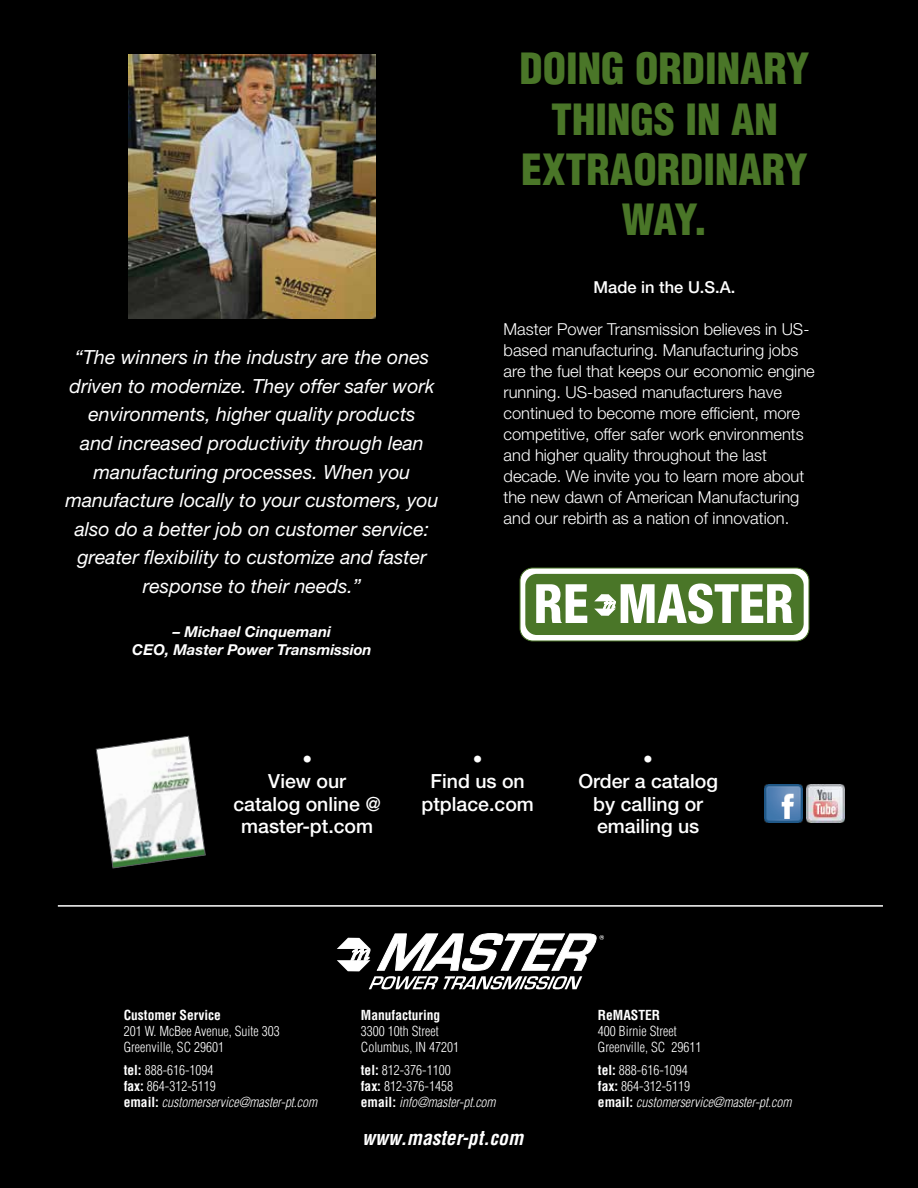
<style>
.page{position:relative;width:918px;height:1188px;background:#000}
.page>*{position:absolute;margin:0;border:0;box-sizing:border-box;transform-origin:0 0}
.t1{font:900 condensed 42px/50.4px "Helvetica LT Std";color:#4a7628;text-align:center}
.t2{font:italic 19.5px/28.5px "Helvetica Neue LT Std";color:#fff;text-align:center}
.t3{font:500 19.5px/22.5px "Helvetica Neue LT Std";color:#fff;text-align:center}
.t4{font:italic 700 condensed 19.5px "Helvetica";color:#fff}
.t5{font:300 16.5px/21px "Helvetica Neue LT Std";color:#fff}
.t6{font:500 16.5px "Helvetica Neue LT Std";color:#fff}
.t7{font:italic 700 15px/18px "Helvetica Neue LT Std";color:#fff;text-align:center}
.t8{font:300 condensed 13.5px/16.2px "Helvetica";color:#fff}
.t9{font:italic 300 condensed 13.5px/16.2px "Helvetica";color:#fff}
.t10{font:700 condensed 13.5px "Helvetica";color:#fff}
.s1{font-weight:700;font-style:normal}
.s2{font-style:normal}
.s3{font-weight:700}
.s4{font-style:italic}
</style>
<div class="page">
<img style="left:129px;top:54px;width:246px;height:264px">
<svg style="left:96px;top:736px;width:110px;height:132px"></svg>
<img style="left:765px;top:785px;width:37px;height:37px">
<img style="left:807px;top:785px;width:37px;height:37px">
<svg style="left:337px;top:933px;width:267px;height:56px"></svg>
<hr style="left:58px;top:905px;width:825px;height:2px;background:#fff">
<div style="left:520px;top:568px;width:289px;height:73px;background:#fff;border-radius:13px"></div>
<div style="left:520px;top:568px;width:289px;height:73px;border:1px solid #4a7628;border-radius:13px"></div>
<div style="left:525px;top:574px;width:279px;height:61px;background:#4a7628;border-radius:11px"></div>
<svg style="left:536px;top:584px;width:51px;height:39px"></svg>
<svg style="left:594px;top:584px;width:199px;height:40px"></svg>
<p class="t2" style="left:65px;top:343px;width:375px">“The winners in the industry are the ones driven to modernize. They offer safer work environments, higher quality products<br>and increased productivity through lean manufacturing processes. When you manufacture locally to your customers, you also do a better job on customer service: greater flexibility to customize and faster response to their needs.”</p>
<p class="t7" style="left:132px;top:623px;width:241px">– Michael Cinquemani<br>CEO, Master Power Transmission</p>
<h1 class="t1" style="left:520px;top:43px;width:291px">DOING ORDINARY<br>THINGS IN AN<br>EXTRAORDINARY<br>WAY.</h1>
<p class="t6" style="left:594px;top:277px;width:143px">Made in the U.S.A.</p>
<p class="t5" style="left:504px;top:318px;width:313px">Master Power Transmission believes in US&shy;based manufacturing. Manufacturing jobs are the fuel that keeps our economic engine running. US-based manufacturers have continued to become more efficient, more competitive, offer safer work environments and higher quality throughout the last decade. We invite you to learn more about the new dawn of American Manufacturing and our rebirth as a nation of innovation.</p>
<p class="t3" style="left:233px;top:747px;width:149px">•<br>View our catalog online @ master-pt.com</p>
<p class="t3" style="left:422px;top:747px;width:114px">•<br>Find us on ptplace.com</p>
<p class="t3" style="left:578px;top:747px;width:141px">•<br>Order a catalog by calling or emailing us</p>
<p class="t10" style="left:124px;top:1006px;width:99px">Customer Service</p>
<p class="t8" style="left:124px;top:1023px;width:158px">201 W. McBee Avenue, Suite 303<br>Greenville, SC 29601</p>
<p class="t9" style="left:124px;top:1062px;width:195px"><span class="s1">tel:</span> <span class="s2">888-616-1094<br></span><span class="s1">fax:</span> <span class="s2">864-312-5119<br></span><span class="s1">email:</span> customerservice@master-pt.com</p>
<p class="t10" style="left:361px;top:1006px;width:81px">Manufacturing</p>
<p class="t8" style="left:361px;top:1023px;width:100px">3300 10th Street<br>Columbus, IN 47201</p>
<p class="t8" style="left:361px;top:1062px;width:136px"><span class="s3">tel:</span> 812-376-1100<br><span class="s3">fax:</span> 812-376-1458<br><span class="s3">email:</span> <span class="s4">info@master-pt.com</span></p>
<p class="t4" style="left:362px;top:1125px;width:163px">www.master-pt.com</p>
<p class="t10" style="left:598px;top:1006px;width:64px">ReMASTER</p>
<p class="t8" style="left:598px;top:1023px;width:105px">400 Birnie Street<br>Greenville, SC 29611</p>
<p class="t9" style="left:598px;top:1062px;width:195px"><span class="s1">tel:</span> <span class="s2">888-616-1094<br></span><span class="s1">fax:</span> <span class="s2">864-312-5119<br></span><span class="s1">email:</span> customerservice@master-pt.com</p>
</div>
